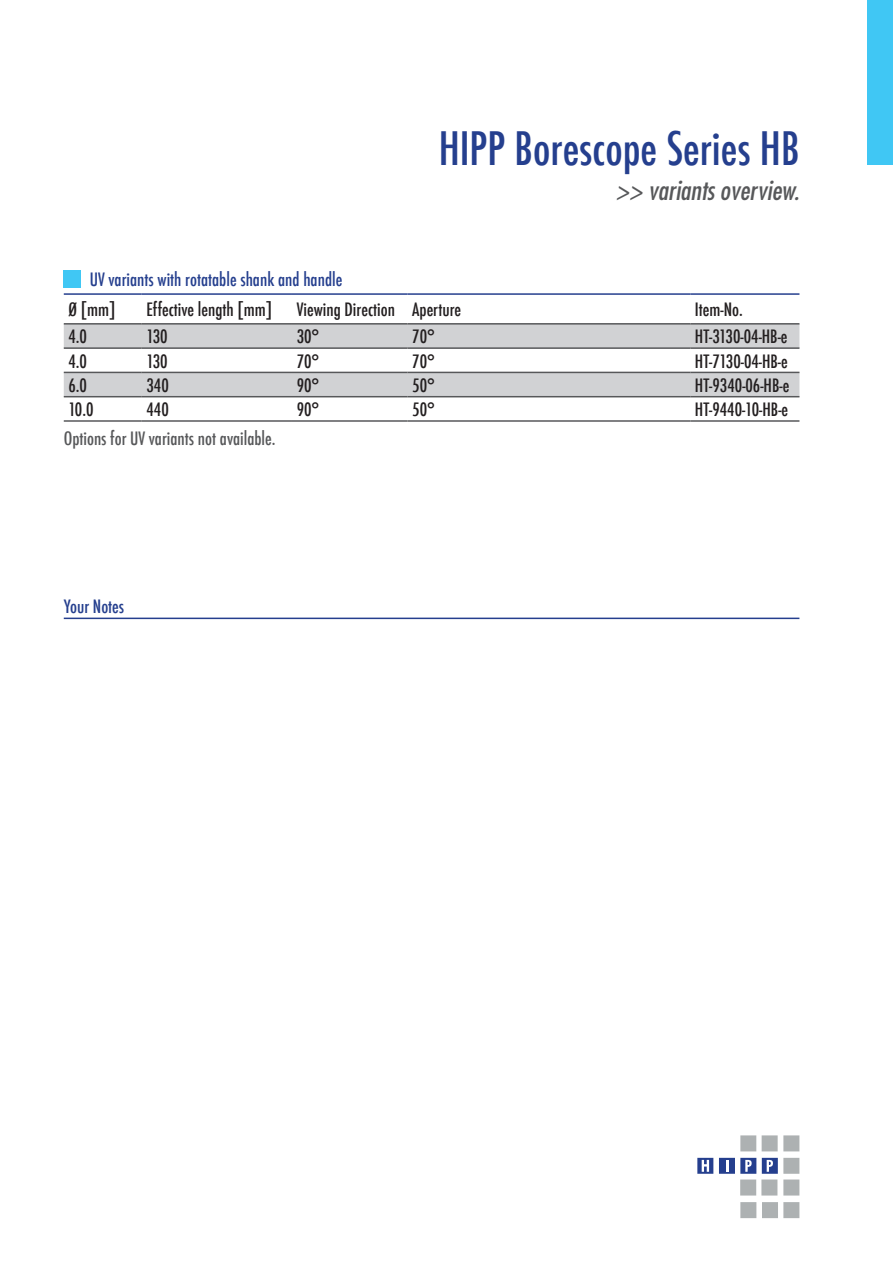
<style>
.page{position:relative;width:893px;height:1263px;background:#fff}
.page>*{position:absolute;margin:0;border:0;box-sizing:border-box;transform-origin:0 0}
.t1{font:500 condensed 45px "Futura";color:#253f8e}
.t2{font:italic condensed 27px "Futura Std";color:#57585a}
.t3{font:500 condensed 18px "Futura";color:#231f20}
.t4{font:500 condensed 18px "Futura";color:#253f8e}
.t5{font:500 condensed 18px "Futura";color:#57585a}
</style>
<div class="page">
<svg style="left:740px;top:1202px;width:16px;height:16px"></svg>
<svg style="left:762px;top:1202px;width:37px;height:16px"></svg>
<svg style="left:762px;top:1135px;width:37px;height:16px"></svg>
<svg style="left:740px;top:1135px;width:16px;height:16px"></svg>
<svg style="left:697px;top:1158px;width:16px;height:16px"></svg>
<svg style="left:719px;top:1158px;width:80px;height:37px"></svg>
<hr style="left:64px;top:618px;width:735px;height:1px;background:#253f8e">
<svg style="left:64px;top:325px;width:735px;height:71px;fill:#d1d2d4"></svg>
<hr style="left:64px;top:323px;width:78px;height:2px;background:#57585a">
<hr style="left:142px;top:323px;width:150px;height:2px;background:#57585a">
<hr style="left:292px;top:323px;width:116px;height:2px;background:#57585a">
<hr style="left:408px;top:323px;width:282px;height:2px;background:#57585a">
<hr style="left:690px;top:323px;width:109px;height:2px;background:#57585a">
<hr style="left:64px;top:347px;width:78px;height:2px;background:#57585a">
<hr style="left:142px;top:347px;width:150px;height:2px;background:#57585a">
<hr style="left:292px;top:347px;width:116px;height:2px;background:#57585a">
<hr style="left:408px;top:347px;width:282px;height:2px;background:#57585a">
<hr style="left:690px;top:347px;width:109px;height:2px;background:#57585a">
<hr style="left:64px;top:372px;width:78px;height:1px;background:#57585a">
<hr style="left:142px;top:372px;width:150px;height:1px;background:#57585a">
<hr style="left:292px;top:372px;width:116px;height:1px;background:#57585a">
<hr style="left:408px;top:372px;width:282px;height:1px;background:#57585a">
<hr style="left:690px;top:372px;width:109px;height:1px;background:#57585a">
<hr style="left:64px;top:396px;width:78px;height:1px;background:#57585a">
<hr style="left:142px;top:396px;width:150px;height:1px;background:#57585a">
<hr style="left:292px;top:396px;width:116px;height:1px;background:#57585a">
<hr style="left:408px;top:396px;width:282px;height:1px;background:#57585a">
<hr style="left:690px;top:396px;width:109px;height:1px;background:#57585a">
<hr style="left:64px;top:420px;width:78px;height:2px;background:#57585a">
<hr style="left:142px;top:420px;width:150px;height:2px;background:#57585a">
<hr style="left:292px;top:420px;width:116px;height:2px;background:#57585a">
<hr style="left:408px;top:420px;width:282px;height:2px;background:#57585a">
<hr style="left:690px;top:420px;width:109px;height:2px;background:#57585a">
<hr style="left:64px;top:293px;width:78px;height:2px;background:#253f8e">
<hr style="left:142px;top:293px;width:150px;height:2px;background:#253f8e">
<hr style="left:292px;top:293px;width:116px;height:2px;background:#253f8e">
<hr style="left:408px;top:293px;width:282px;height:2px;background:#253f8e">
<hr style="left:690px;top:293px;width:109px;height:2px;background:#253f8e">
<div style="left:64px;top:271px;width:17px;height:17px;background:#40c7f4"></div>
<div style="left:867px;top:0;width:26px;height:165px;background:#40c7f4"></div>
<h1 class="t1" style="left:439px;top:119px;width:362px">HIPP Borescope Series HB</h1>
<h2 class="t2" style="left:616px;top:174px;width:185px">&gt;&gt; variants overview.</h2>
<p class="t4" style="left:90px;top:268px;width:254px">UV variants with rotatable shank and handle</p>
<p class="t3" style="left:68px;top:298px;width:49px">Ø [mm]</p>
<p class="t3" style="left:146px;top:298px;width:127px">Effective length [mm]</p>
<p class="t3" style="left:297px;top:298px;width:166px">Viewing Direction Aperture</p>
<p class="t3" style="left:695px;top:298px;width:49px">Item-no.</p>
<p class="t3" style="left:68px;top:325px;width:20px">4.0</p>
<p class="t3" style="left:146px;top:325px;width:23px">130</p>
<p class="t3" style="left:297px;top:325px;width:24px">30°</p>
<p class="t3" style="left:412px;top:325px;width:24px">70°</p>
<p class="t3" style="left:695px;top:325px;width:94px">HT-3130-04-HB-e</p>
<p class="t3" style="left:68px;top:349px;width:20px">4.0</p>
<p class="t3" style="left:146px;top:349px;width:23px">130</p>
<p class="t3" style="left:297px;top:349px;width:24px">70°</p>
<p class="t3" style="left:412px;top:349px;width:24px">70°</p>
<p class="t3" style="left:695px;top:349px;width:94px">HT-7130-04-HB-e</p>
<p class="t3" style="left:68px;top:374px;width:20px">6.0</p>
<p class="t3" style="left:146px;top:374px;width:24px">340</p>
<p class="t3" style="left:297px;top:374px;width:24px">90°</p>
<p class="t3" style="left:412px;top:374px;width:24px">50°</p>
<p class="t3" style="left:695px;top:374px;width:96px">HT-9340-06-HB-e</p>
<p class="t3" style="left:68px;top:398px;width:27px">10.0</p>
<p class="t3" style="left:146px;top:398px;width:24px">440</p>
<p class="t3" style="left:297px;top:398px;width:24px">90°</p>
<p class="t3" style="left:412px;top:398px;width:24px">50°</p>
<p class="t3" style="left:695px;top:398px;width:95px">HT-9440-10-HB-e</p>
<p class="t5" style="left:64px;top:427px;width:213px">Options for UV variants not available.</p>
<p class="t4" style="left:64px;top:595px;width:62px">your notes</p>
</div>
